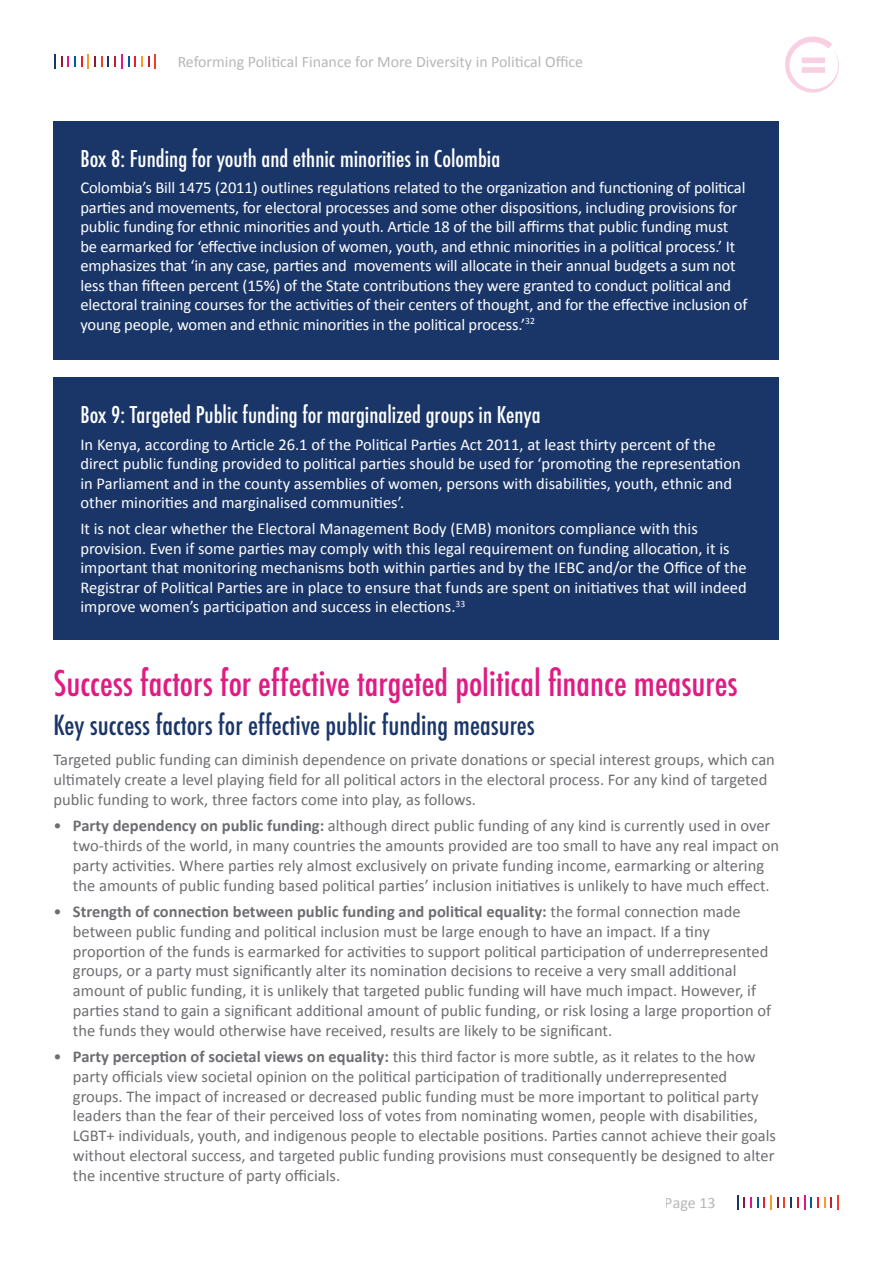
<style>
.page{position:relative;width:893px;height:1263px;background:#fff}
.page>*{position:absolute;margin:0;border:0;box-sizing:border-box;transform-origin:0 0}
.t1{font:500 condensed 34.5px "Futura";color:#e01b83}
.t2{font:500 condensed 27px "Futura";color:#1a3669}
.t3{font:500 condensed 22.5px "Futura";color:#fff}
.t4{font:16.5px/19.8px "Calibri";color:#6d6e71}
.t5{font:16.5px/19.5px "Calibri";letter-spacing:-.01em;color:#fff}
.t6{font:15.9px "Calibri";color:#6d6e71}
.s1{font-weight:700}
</style>
<div class="page">
<svg style="left:54px;top:54px;width:102px;height:15px"></svg>
<svg style="left:785px;top:36px;width:54px;height:57px"></svg>
<svg style="left:737px;top:1195px;width:102px;height:14px"></svg>
<div style="left:53px;top:378px;width:726px;height:262px;background:#1a3669"></div>
<div style="left:53px;top:121px;width:726px;height:238px;background:#1a3669"></div>
<p class="t6" style="left:178px;top:52px;width:407px">Reforming Political Finance for More Diversity in Political Office</p>
<h3 class="t3" style="left:80px;top:144px;width:421px">Box 8: Funding for youth and ethnic minorities in Colombia</h3>
<p class="t5" style="left:80px;top:178px;width:669px">Colombia’s Bill 1475 (2011) outlines regulations related to the organization and functioning of political parties and movements, for electoral processes and some other dispositions, including provisions for public funding for ethnic minorities and youth. Article 18 of the bill affirms that public funding must be earmarked for ‘effective inclusion of women, youth, and ethnic minorities in a political process.’ It emphasizes that ‘in any case, parties and movements will allocate in their annual budgets a sum not less than fifteen percent (15%) of the State contributions they were granted to conduct political and electoral training courses for the activities of their centers of thought, and for the effective inclusion of young people, women and ethnic minorities in the political process.’<sup>32</sup></p>
<h3 class="t3" style="left:80px;top:400px;width:462px">Box 9: Targeted Public funding for marginalized groups in Kenya</h3>
<p class="t5" style="left:80px;top:434px;width:662px">In Kenya, according to Article 26.1 of the Political Parties Act 2011, at least thirty percent of the direct public funding provided to political parties should be used for ‘promoting the representation in Parliament and in the county assemblies of women, persons with disabilities, youth, ethnic and other minorities and marginalised communities’.</p>
<p class="t5" style="left:80px;top:519px;width:668px">It is not clear whether the Electoral Management Body (EMB) monitors compliance with this provision. Even if some parties may comply with this legal requirement on funding allocation, it is important that monitoring mechanisms both within parties and by the IEBC and/or the Office of the Registrar of Political Parties are in place to ensure that funds are spent on initiatives that will indeed improve women’s participation and success in elections.<sup>33</sup></p>
<h1 class="t1" style="left:53px;top:661px;width:686px">Success factors for effective targeted political finance measures</h1>
<h2 class="t2" style="left:53px;top:707px;width:483px">Key success factors for effective public funding measures</h2>
<p class="t4" style="left:53px;top:750px;width:723px">Targeted public funding can diminish dependence on private donations or special interest groups, which can ultimately create a level playing field for all political actors in the electoral process. For any kind of targeted public funding to work, three factors come into play, as follows.</p>
<p class="t4" style="left:73px;top:816px;width:708px;text-indent:-20px">• <span class="s1">Party dependency on public funding:</span> although direct public funding of any kind is currently used in over two-thirds of the world, in many countries the amounts provided are too small to have any real impact on party activities. Where parties rely almost exclusively on private funding income, earmarking or altering the amounts of public funding based political parties’ inclusion initiatives is unlikely to have much effect.</p>
<p class="t4" style="left:73px;top:901px;width:700px;text-indent:-20px">• <span class="s1">Strength of connection between public funding and political equality:</span> the formal connection made between public funding and political inclusion must be large enough to have an impact. If a tiny proportion of the funds is earmarked for activities to support political participation of underrepresented groups, or a party must significantly alter its nomination decisions to receive a very small additional amount of public funding, it is unlikely that targeted public funding will have much impact. However, if parties stand to gain a significant additional amount of public funding, or risk losing a large proportion of the funds they would otherwise have received, results are likely to be significant.</p>
<p class="t4" style="left:73px;top:1047px;width:705px;text-indent:-20px">• <span class="s1">Party perception of societal views on equality:</span> this third factor is more subtle, as it relates to the how party officials view societal opinion on the political participation of traditionally underrepresented groups. The impact of increased or decreased public funding must be more important to political party leaders than the fear of their perceived loss of votes from nominating women, people with disabilities, LGBT+ individuals, youth, and indigenous people to electable positions. Parties cannot achieve their goals without electoral success, and targeted public funding provisions must consequently be designed to alter the incentive structure of party officials.</p>
<p class="t6" style="left:665px;top:1193px;width:52px">Page 13</p>
</div>
